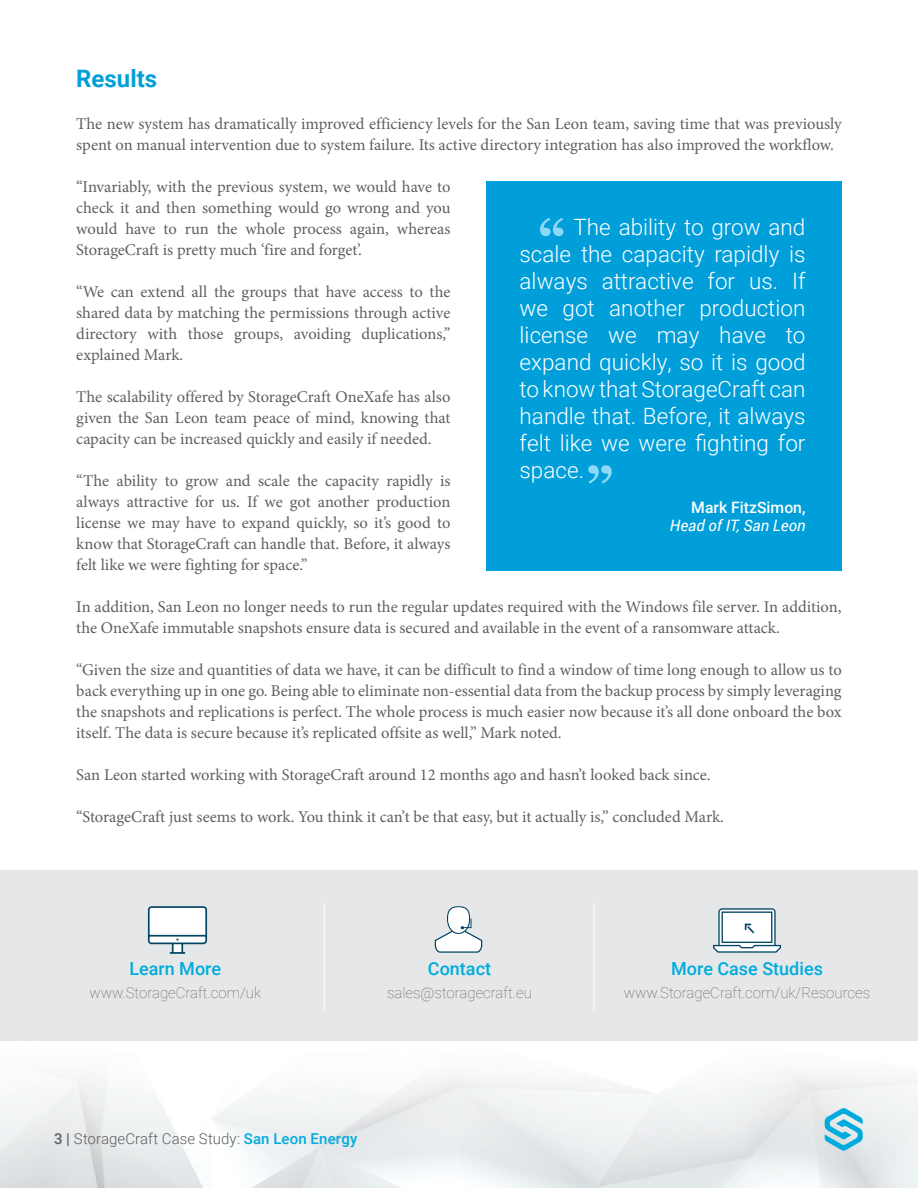
<style>
.page{position:relative;width:918px;height:1188px;background:#fff}
.page>*{position:absolute;margin:0;border:0;box-sizing:border-box;transform-origin:0 0}
.t1{font:700 24px "Roboto";color:#009fda}
.t2{font:300 22.5px/27px "Roboto";color:#fff;text-align:justify}
.t3{font:500 18px "Roboto";color:#00acdd}
.t4{font:16.5px/21px "Minion Pro";letter-spacing:-.005em;color:#5f5f62;text-align:justify}
.t5{font:italic 15.75px "Roboto";color:#fff}
.t6{font:500 15.75px "Roboto";color:#fff}
.t7{font:100 15px "Roboto";color:#5f5f62}
.t8{font:300 15px "Roboto";letter-spacing:.005em;color:#5f5f62}
.s1{font-weight:500}
.s2{font-weight:500;color:#00acdd}
</style>
<div class="page">
<svg style="left:825px;top:1108px;width:38px;height:43px;background:#7dcce3"></svg>
<div style="left:486px;top:181px;width:356px;height:390px;background:#009fda"></div>
<svg style="left:540px;top:218px;width:23px;height:18px"></svg>
<svg style="left:588px;top:465px;width:24px;height:19px"></svg>
<div style="left:0;top:870px;width:918px;height:170px;background:#e6e7e9"></div>
<svg style="left:147px;top:906px;width:61px;height:48px"></svg>
<hr style="left:324px;top:904px;width:1px;height:107px;background:#fff">
<hr style="left:594px;top:904px;width:1px;height:107px;background:#fff">
<svg style="left:435px;top:906px;width:47px;height:47px"></svg>
<svg style="left:713px;top:908px;width:68px;height:45px;background:#c8d6dc"></svg>
<h1 class="t1" style="left:76px;top:62px;width:82px">Results</h1>
<p class="t4" style="left:76px;top:114px;width:767px">The new system has dramatically improved efficiency levels for the San Leon team, saving time that was previously spent on manual intervention due to system failure. Its active directory integration has also improved the workflow.</p>
<p class="t4" style="left:76px;top:177px;width:376px">“Invariably, with the previous system, we would have to check it and then something would go wrong and you would have to run the whole process again, whereas StorageCraft is pretty much ‘fire and forget’.</p>
<p class="t4" style="left:76px;top:282px;width:376px">“We can extend all the groups that have access to the shared data by matching the permissions through active directory with those groups, avoiding duplications,” explained Mark.</p>
<p class="t4" style="left:76px;top:387px;width:376px">The scalability offered by StorageCraft OneXafe has also given the San Leon team peace of mind, knowing that capacity can be increased quickly and easily if needed.</p>
<p class="t4" style="left:76px;top:471px;width:376px">“The ability to grow and scale the capacity rapidly is always attractive for us. If we got another production license we may have to expand quickly, so it’s good to know that StorageCraft can handle that. Before, it always felt like we were fighting for space.”</p>
<p class="t4" style="left:76px;top:597px;width:767px">In addition, San Leon no longer needs to run the regular updates required with the Windows file server. In addition, the OneXafe immutable snapshots ensure data is secured and available in the event of a ransomware attack.</p>
<p class="t4" style="left:76px;top:660px;width:767px">“Given the size and quantities of data we have, it can be difficult to find a window of time long enough to allow us to back everything up in one go. Being able to eliminate non-essential data from the backup process by simply leveraging the snapshots and replications is perfect. The whole process is much easier now because it’s all done onboard the box itself. The data is secure because it’s replicated offsite as well,” Mark noted.</p>
<p class="t4" style="left:76px;top:765px;width:636px">San Leon started working with StorageCraft around 12 months ago and hasn’t looked back since.</p>
<p class="t4" style="left:76px;top:807px;width:649px">“StorageCraft just seems to work. You think it can’t be that easy, but it actually is,” concluded Mark.</p>
<p class="t2" style="left:520px;top:213px;width:287px;text-indent:54px">The ability to grow and scale the capacity rapidly is always attractive for us. If we got another production license we may have to expand quickly, so it is good to know that StorageCraft can handle that. Before, it always felt like we were fighting for space.</p>
<p class="t6" style="left:691px;top:496px;width:116px">Mark FitzSimon,</p>
<p class="t5" style="left:670px;top:515px;width:137px">Head of IT, San Leon</p>
<p class="t3" style="left:129px;top:956px;width:93px">Learn More</p>
<p class="t7" style="left:89px;top:982px;width:173px">www.StorageCraft.com/uk</p>
<p class="t3" style="left:428px;top:956px;width:65px">Contact</p>
<p class="t7" style="left:387px;top:982px;width:146px">sales@storagecraft.eu</p>
<p class="t8" style="left:54px;top:1128px;width:305px"><span class="s1">3 |</span> StorageCraft Case Study: <span class="s2">San Leon Energy</span></p>
<p class="t3" style="left:671px;top:956px;width:153px">More Case Studies</p>
<p class="t7" style="left:624px;top:982px;width:248px">www.StorageCraft.com/uk/Resources</p>
</div>
